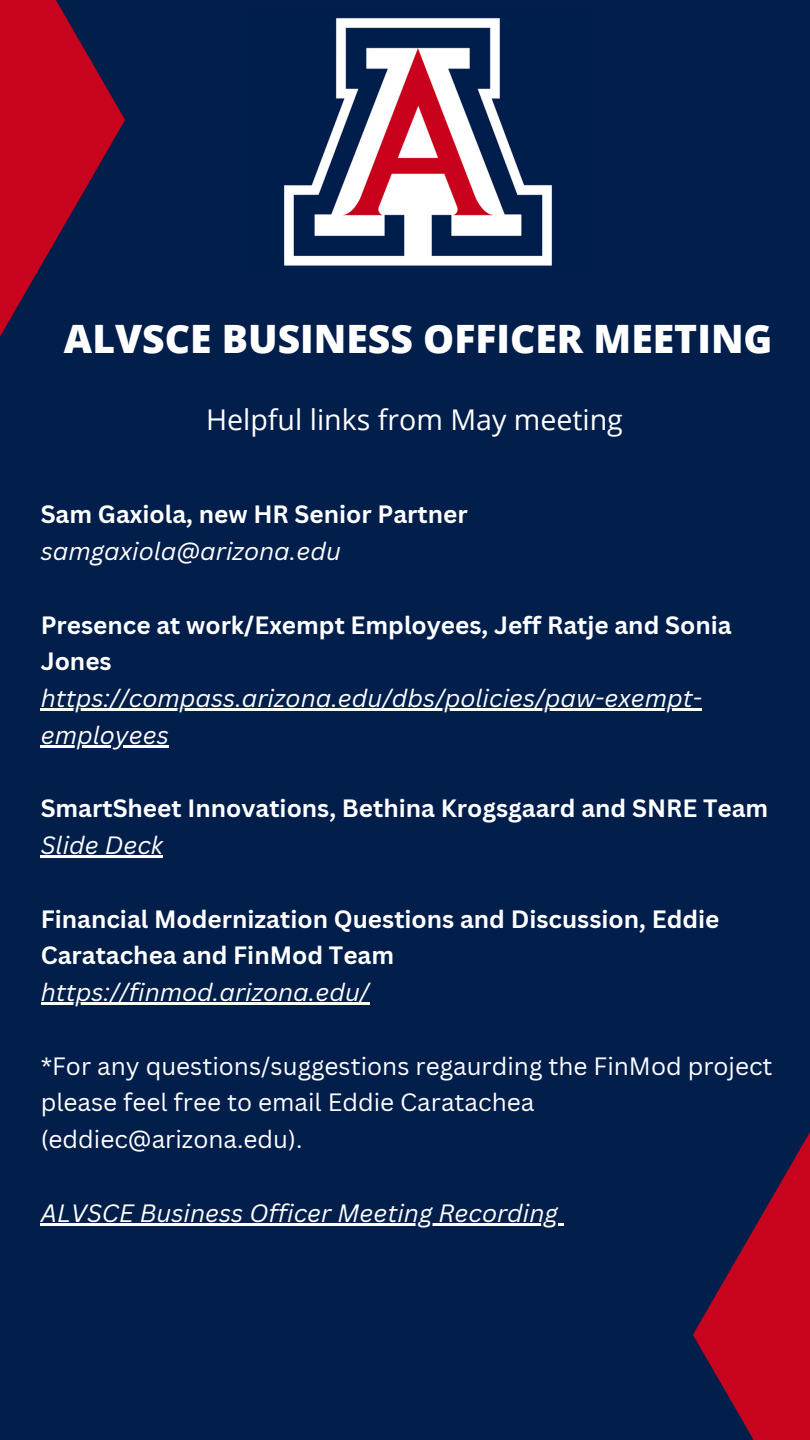
<style>
.page{position:relative;width:810px;height:1440px;background:#021e4b}
.page>*{position:absolute;margin:0;border:0;box-sizing:border-box;transform-origin:0 0}
.t1{font:800 39.1px "Open Sans";color:#fff}
.t2{font:28.6px "Open Sans";color:#fff}
.t3{font:700 24.4px/36.8px "Canva Sans";color:#fff}
.t4{font:italic 24.4px/36.8px "Canva Sans";color:#fff}
.t5{font:24.4px/36.8px "Canva Sans";color:#fff}
</style>
<div class="page">
<svg style="left:0;top:0;width:125px;height:337px;fill:#c7031d"></svg>
<img style="left:284px;top:18px;width:268px;height:248px">
<svg style="left:693px;top:1132px;width:117px;height:308px;fill:#c7031d"></svg>
<hr style="left:41px;top:709px;width:661px;height:2px;background:#fff">
<hr style="left:41px;top:745px;width:128px;height:3px;background:#fff">
<hr style="left:41px;top:856px;width:122px;height:2px;background:#fff">
<hr style="left:41px;top:1003px;width:328px;height:2px;background:#fff">
<hr style="left:41px;top:1223px;width:517px;height:2px;background:#fff">
<svg style="left:558px;top:1223px;width:6px;height:2px"></svg>
<p class="t1" style="left:64px;top:312px;width:710px">ALVSCE BUSINESS OFFICER MEETING</p>
<p class="t2" style="left:206px;top:399px;width:418px">Helpful links from May meeting</p>
<p class="t3" style="left:41px;top:496px;width:429px">Sam Gaxiola, new HR Senior Partner</p>
<p class="t4" style="left:41px;top:532px;width:302px">samgaxiola@arizona.edu</p>
<p class="t3" style="left:41px;top:606px;width:692px">Presence at work/Exempt Employees, Jeff Ratje and Sonia<br>Jones</p>
<p class="t4" style="left:41px;top:679px;width:663px">https://compass.arizona.edu/dbs/policies/paw-exempt&shy;employees</p>
<p class="t3" style="left:41px;top:790px;width:729px">SmartSheet Innovations, Bethina Krogsgaard and SNRE Team</p>
<p class="t4" style="left:41px;top:826px;width:124px">Slide Deck</p>
<p class="t3" style="left:41px;top:900px;width:680px">Financial Modernization Questions and Discussion, Eddie<br>Caratachea and FinMod Team</p>
<p class="t4" style="left:41px;top:973px;width:330px">https://finmod.arizona.edu/</p>
<p class="t5" style="left:41px;top:1047px;width:733px">*For any questions/suggestions regaurding the FinMod project please feel free to email Eddie Caratachea (eddiec@arizona.edu).</p>
<p class="t4" style="left:41px;top:1194px;width:519px">ALVSCE Business Officer Meeting Recording</p>
</div>
